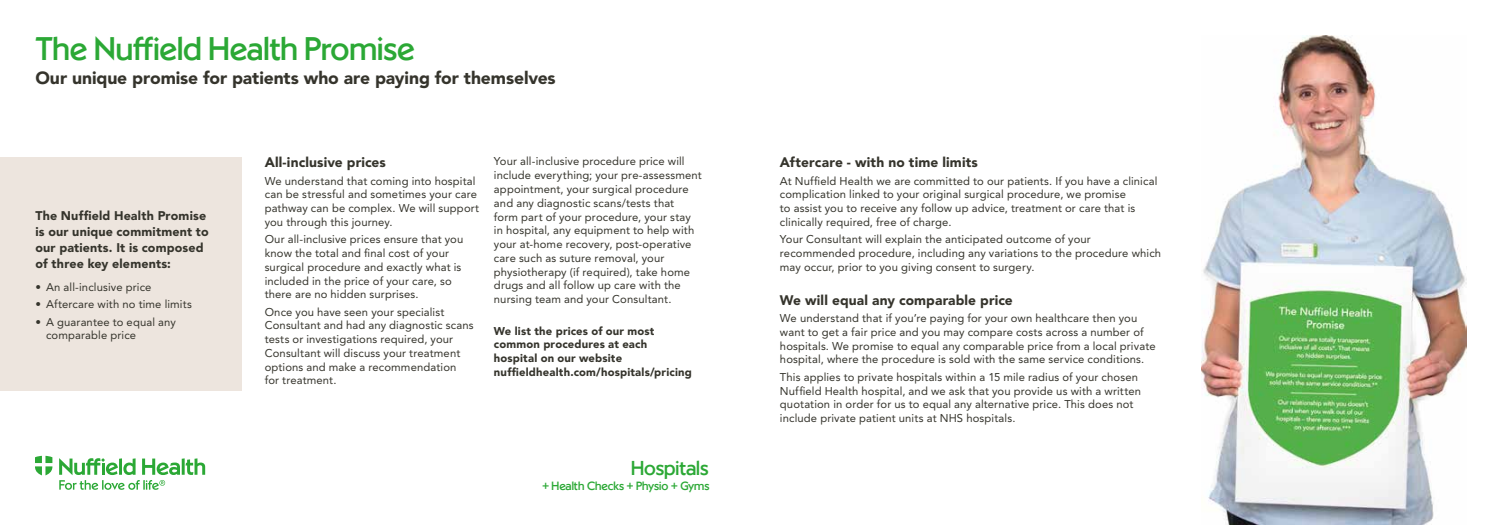
<style>
.page{position:relative;width:1489px;height:525px;background:#fff}
.page>*{position:absolute;margin:0;border:0;box-sizing:border-box;transform-origin:0 0}
.t1{font:32.5px "Nuffield Health Sans";letter-spacing:-.005em;color:#2ba835}
.t2{font:20px "Nuffield Health Sans";color:#2ba835}
.t3{font:900 17.5px "Avenir LT Std";letter-spacing:-.005em;color:#35342c}
.t4{font:900 13.75px "Avenir LT Std";letter-spacing:.01em;color:#35342c}
.t5{font:900 12.5px/16.2px "Avenir LT Std";letter-spacing:.01em;color:#35342c}
.t6{font:11.88px "Nuffield Health Sans";color:#2ba835}
.t7{font:11.25px/13.8px "Avenir LT Std";letter-spacing:.01em;color:#35342c}
.t8{font:900 11.25px/13.8px "Avenir LT Std";letter-spacing:.015em;color:#35342c}
</style>
<div class="page">
<div style="left:0;top:157px;width:241px;height:233px;background:#ede5de"></div>
<img style="left:1201px;top:35px;width:265px;height:489px">
<svg style="left:35px;top:455px;width:17px;height:20px"></svg>
<svg style="left:59px;top:458px;width:146px;height:31px"></svg>
<h1 class="t1" style="left:35px;top:29px;width:380px">The Nuffield Health Promise</h1>
<h3 class="t3" style="left:35px;top:67px;width:521px">Our unique promise for patients who are paying for themselves</h3>
<p class="t5" style="left:35px;top:207px;width:175px">The Nuffield Health Promise is our unique commitment to our patients. It is composed of three key elements:</p>
<p class="t7" style="left:35px;top:280px;width:117px">• An all-inclusive price</p>
<p class="t7" style="left:35px;top:297px;width:158px">• Aftercare with no time limits</p>
<p class="t7" style="left:46px;top:315px;width:131px;text-indent:-11px">• A guarantee to equal any comparable price</p>
<p class="t4" style="left:265px;top:154px;width:123px">All-inclusive prices</p>
<p class="t7" style="left:265px;top:174px;width:216px">We understand that coming into hospital can be stressful and sometimes your care pathway can be complex. We will support you through this journey.</p>
<p class="t7" style="left:265px;top:232px;width:200px">Our all-inclusive prices ensure that you know the total and final cost of your surgical procedure and exactly what is included in the price of your care, so there are no hidden surprises.</p>
<p class="t7" style="left:265px;top:305px;width:210px">Once you have seen your specialist Consultant and had any diagnostic scans tests or investigations required, your Consultant will discuss your treatment options and make a recommendation<br>for treatment.</p>
<p class="t7" style="left:494px;top:155px;width:209px">Your all-inclusive procedure price will include everything; your pre-assessment appointment, your surgical procedure and any diagnostic scans/tests that<br>form part of your procedure, your stay in hospital, any equipment to help with your at-home recovery, post-operative care such as suture removal, your physiotherapy (if required), take home drugs and all follow up care with the nursing team and your Consultant.</p>
<p class="t8" style="left:494px;top:323px;width:199px">We list the prices of our most common procedures at each hospital on our website nuffieldhealth.com/hospitals/pricing</p>
<h2 class="t2" style="left:631px;top:456px;width:79px">Hospitals</h2>
<p class="t6" style="left:542px;top:478px;width:169px">+ Health Checks + Physio + Gyms</p>
<p class="t4" style="left:780px;top:154px;width:199px">Aftercare - with no time limits</p>
<p class="t7" style="left:780px;top:174px;width:379px">At Nuffield Health we are committed to our patients. If you have a clinical complication linked to your original surgical procedure, we promise<br>to assist you to receive any follow up advice, treatment or care that is clinically required, free of charge.</p>
<p class="t7" style="left:780px;top:232px;width:383px">Your Consultant will explain the anticipated outcome of your recommended procedure, including any variations to the procedure which may occur, prior to you giving consent to surgery.</p>
<p class="t4" style="left:780px;top:291px;width:234px">We will equal any comparable price</p>
<p class="t7" style="left:780px;top:311px;width:377px">We understand that if you’re paying for your own healthcare then you want to get a fair price and you may compare costs across a number of hospitals. We promise to equal any comparable price from a local private hospital, where the procedure is sold with the same service conditions.</p>
<p class="t7" style="left:780px;top:370px;width:362px">This applies to private hospitals within a 15 mile radius of your chosen Nuffield Health hospital, and we ask that you provide us with a written quotation in order for us to equal any alternative price. This does not include private patient units at NHS hospitals.</p>
</div>
